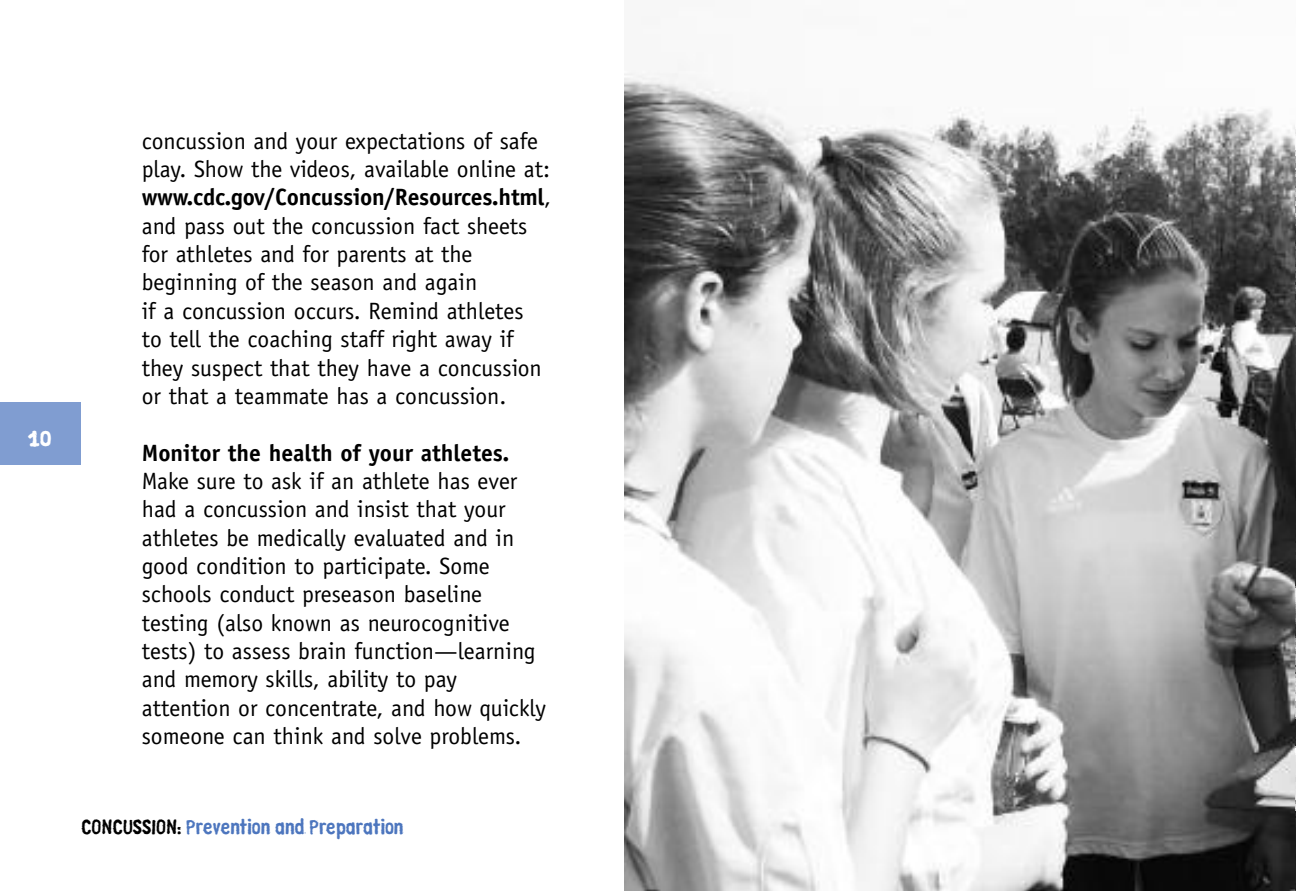
<style>
.page{position:relative;width:1296px;height:891px;background:#fff}
.page>*{position:absolute;margin:0;border:0;box-sizing:border-box;transform-origin:0 0}
.t1{font:27px "Linotype Russisch Brot Eat Text";color:#fff}
.t2{font:23.62px/28.3px "Officina Sans";color:#000}
.t3{font:20.25px "Linotype Russisch Brot Eat Text";color:#4d76be}
.s1{font-weight:700}
.s2{color:#000}
</style>
<div class="page">
<img style="left:625px;top:73px;width:670px;height:818px">
<div style="left:0;top:402px;width:81px;height:63px;background:#809dd1"></div>
<p class="t1" style="left:28px;top:426px;width:25px">10</p>
<p class="t2" style="left:142px;top:128px;width:411px">concussion and your expectations of safe play. Show the videos, available online at: <span class="s1">www.cdc.gov/Concussion/Resources.html</span>, and pass out the concussion fact sheets for athletes and for parents at the beginning of the season and again<br>if a concussion occurs. Remind athletes<br>to tell the coaching staff right away if they suspect that they have a concussion or that a teammate has a concussion.</p>
<p class="t2" style="left:142px;top:440px;width:406px"><span class="s1">Monitor the health of your athletes.<br></span>Make sure to ask if an athlete has ever had a concussion and insist that your athletes be medically evaluated and in good condition to participate. Some schools conduct preseason baseline testing (also known as neurocognitive tests) to assess brain function—learning and memory skills, ability to pay attention or concentrate, and how quickly someone can think and solve problems.</p>
<p class="t3" style="left:81px;top:818px;width:324px"><span class="s2">CONCUSSION:</span> Prevention and Preparation</p>
</div>
